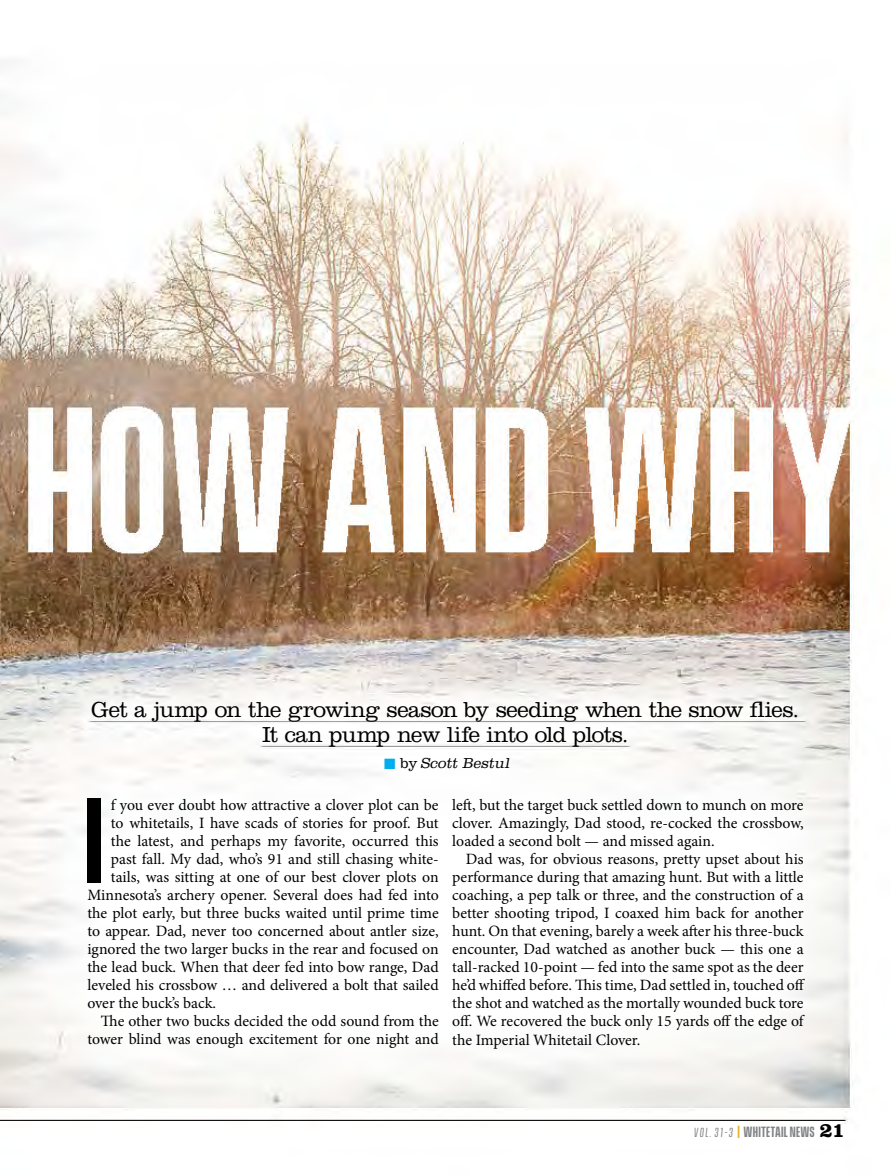
<style>
.page{position:relative;width:891px;height:1175px;background:#fff}
.page>*{position:absolute;margin:0;border:0;box-sizing:border-box;transform-origin:0 0}
.t1{font:600 109.65px "Vanguard CF";color:#000}
.t2{font:300 22.5px/25.5px "Clarendon LT Std";letter-spacing:-.03em;color:#000;text-align:center}
.t3{font:15.75px/18px "Minion Pro";color:#000;text-align:justify}
.t4{font:italic 300 15px "Clarendon LT Std";color:#000}
.t5{font:600 13.5px "Vanguard CF";letter-spacing:.015em;color:#808285}
.s1{color:#00aeef}
.s2{font-style:normal}
.s3{font-weight:400;font-size:12px}
.s4{color:#e3b423}
.s5{font-family:"Clarendon LT Std";font-weight:700;font-size:21px;color:#000}
</style>
<div class="page">
<img style="left:0;top:119px;width:857px;height:1005px">
<h2 class="t2" style="left:92px;top:696px;width:709px">Get a jump on the growing season by seeding when the snow flies.<br>It can pump new life into old plots.</h2>
<p class="t4" style="left:384px;top:754px;width:130px"><span class="s1">■</span> <span class="s2">b y</span> Scott Bestul</p>
<h1 class="t1" style="left:84px;top:777px;width:22px">I</h1>
<p class="t3" style="left:111px;top:796px;width:329px">f you ever doubt how attractive a clover plot can be</p>
<p class="t3" style="left:111px;top:814px;width:329px">to whitetails, I have scads of stories for proof. But</p>
<p class="t3" style="left:111px;top:832px;width:329px">the latest, and perhaps my favorite, occurred this</p>
<p class="t3" style="left:111px;top:850px;width:329px">past fall. My dad, who’s 91 and still chasing white-</p>
<p class="t3" style="left:111px;top:868px;width:329px">tails, was sitting at one of our best clover plots on</p>
<p class="t3" style="left:87px;top:886px;width:353px">Minnesota’s archery opener. Several does had fed into</p>
<p class="t3" style="left:87px;top:904px;width:353px">the plot early, but three bucks waited until prime time</p>
<p class="t3" style="left:87px;top:922px;width:353px">to appear. Dad, never too concerned about antler size,</p>
<p class="t3" style="left:87px;top:940px;width:353px">ignored the two larger bucks in the rear and focused on</p>
<p class="t3" style="left:87px;top:958px;width:353px">the lead buck. When that deer fed into bow range, Dad</p>
<p class="t3" style="left:87px;top:976px;width:353px">leveled his crossbow … and delivered a bolt that sailed</p>
<p class="t3" style="left:87px;top:994px;width:130px">over the buck’s back.</p>
<p class="t3" style="left:101px;top:1012px;width:339px">The other two bucks decided the odd sound from the</p>
<p class="t3" style="left:87px;top:1030px;width:353px">tower blind was enough excitement for one night and</p>
<p class="t3" style="left:452px;top:796px;width:353px">left, but the target buck settled down to munch on more clover. Amazingly, Dad stood, re-cocked the crossbow, loaded a second bolt — and missed again.</p>
<p class="t3" style="left:452px;top:850px;width:354px;text-indent:13px">Dad was, for obvious reasons, pretty upset about his performance during that amazing hunt. But with a little coaching, a pep talk or three, and the construction of a better shooting tripod, I coaxed him back for another hunt. On that evening, barely a week after his three-buck encounter, Dad watched as another buck — this one a tall-racked 10-point — fed into the same spot as the deer he’d whiffed before. This time, Dad settled in, touched off the shot and watched as the mortally wounded buck tore off. We recovered the buck only 15 yards off the edge of the Imperial Whitetail Clover.</p>
<p class="t5" style="left:694px;top:1123px;width:153px"><span class="s3">Vol. 31-3</span> <span class="s4">|</span> WHITETAIL NEWS <span class="s5">21</span></p>
</div>
